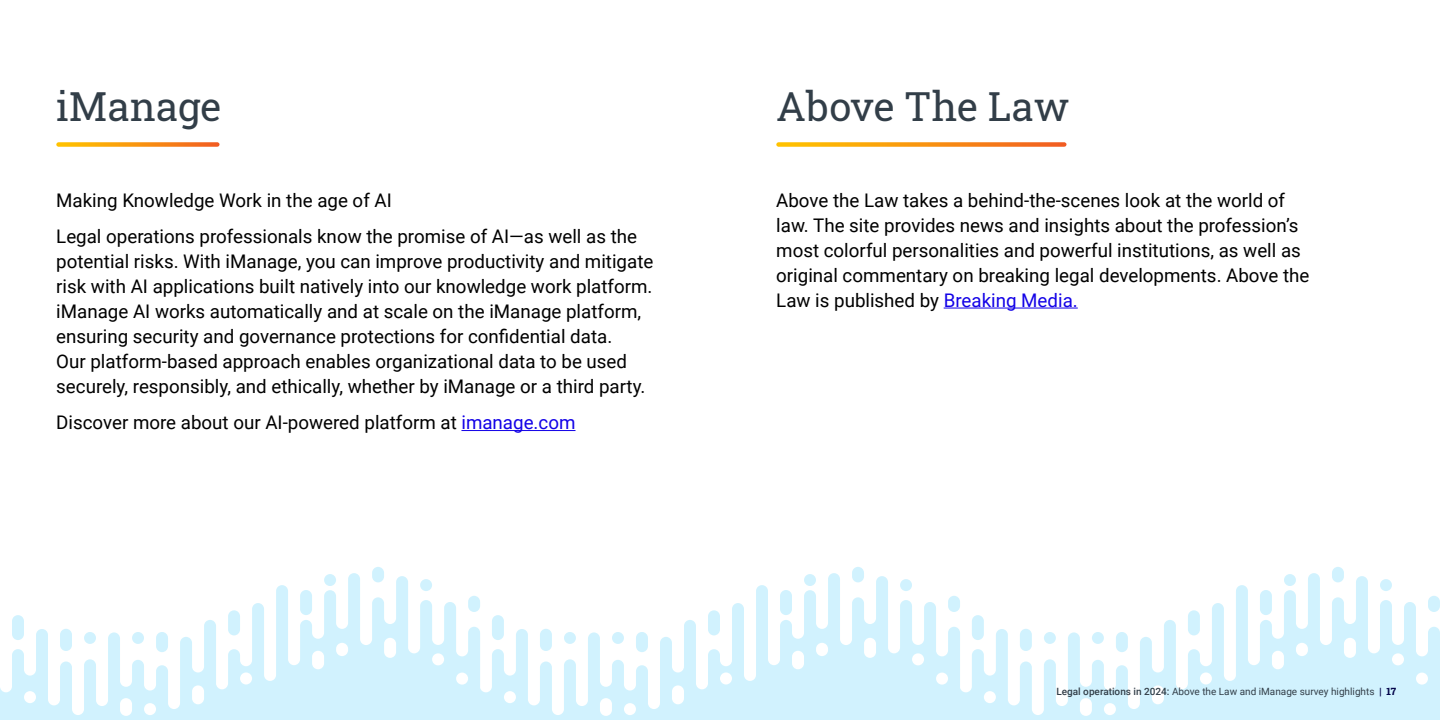
<style>
.page{position:relative;width:1440px;height:720px;background:#fff}
.page>*{position:absolute;margin:0;border:0;box-sizing:border-box;transform-origin:0 0}
.t1{font:40px "Roboto Slab";color:#323e48}
.t2{font:18.75px/25px "Roboto";color:#000}
.t3{font:10px "Roboto";color:#323e48}
.s1{color:#1302e7}
.s2{font-weight:500}
.s3{font-family:"Roboto Slab";font-weight:800;color:#03054a}
</style>
<div class="page">
<svg style="left:0;top:567px;width:1440px;height:153px"></svg>
<svg style="left:58px;top:142px;width:159px;height:5px"></svg>
<hr style="left:461px;top:430px;width:115px;height:1px;background:#1302e7">
<svg style="left:778px;top:142px;width:286px;height:5px"></svg>
<hr style="left:944px;top:308px;width:134px;height:1px;background:#1302e7">
<h1 class="t1" style="left:56px;top:79px;width:167px">iManage</h1>
<p class="t2" style="left:56px;top:181px;width:582px;line-height:36.2px">Making Knowledge Work in the age of AI<br>Legal operations professionals know the promise of AI—as well as the</p>
<p class="t2" style="left:56px;top:248px;width:599px">potential risks. With iManage, you can improve productivity and mitigate risk with AI applications built natively into our knowledge work platform. iManage AI works automatically and at scale on the iManage platform, ensuring security and governance protections for confidential data.<br>Our platform-based approach enables organizational data to be used securely, responsibly, and ethically, whether by iManage or a third party.</p>
<p class="t2" style="left:56px;top:409px;width:521px">Discover more about our AI-powered platform at <span class="s1">imanage.com</span></p>
<h1 class="t1" style="left:776px;top:79px;width:295px">Above The Law</h1>
<p class="t2" style="left:776px;top:187px;width:535px">Above the Law takes a behind-the-scenes look at the world of law. The site provides news and insights about the profession’s most colorful personalities and powerful institutions, as well as original commentary on breaking legal developments. Above the Law is published by <span class="s1">Breaking Media.</span></p>
<p class="t3" style="left:1056px;top:685px;width:341px"><span class="s2">Legal operations in 2024:</span> Above the Law and iManage survey highlights <span class="s3">| 17</span></p>
</div>
